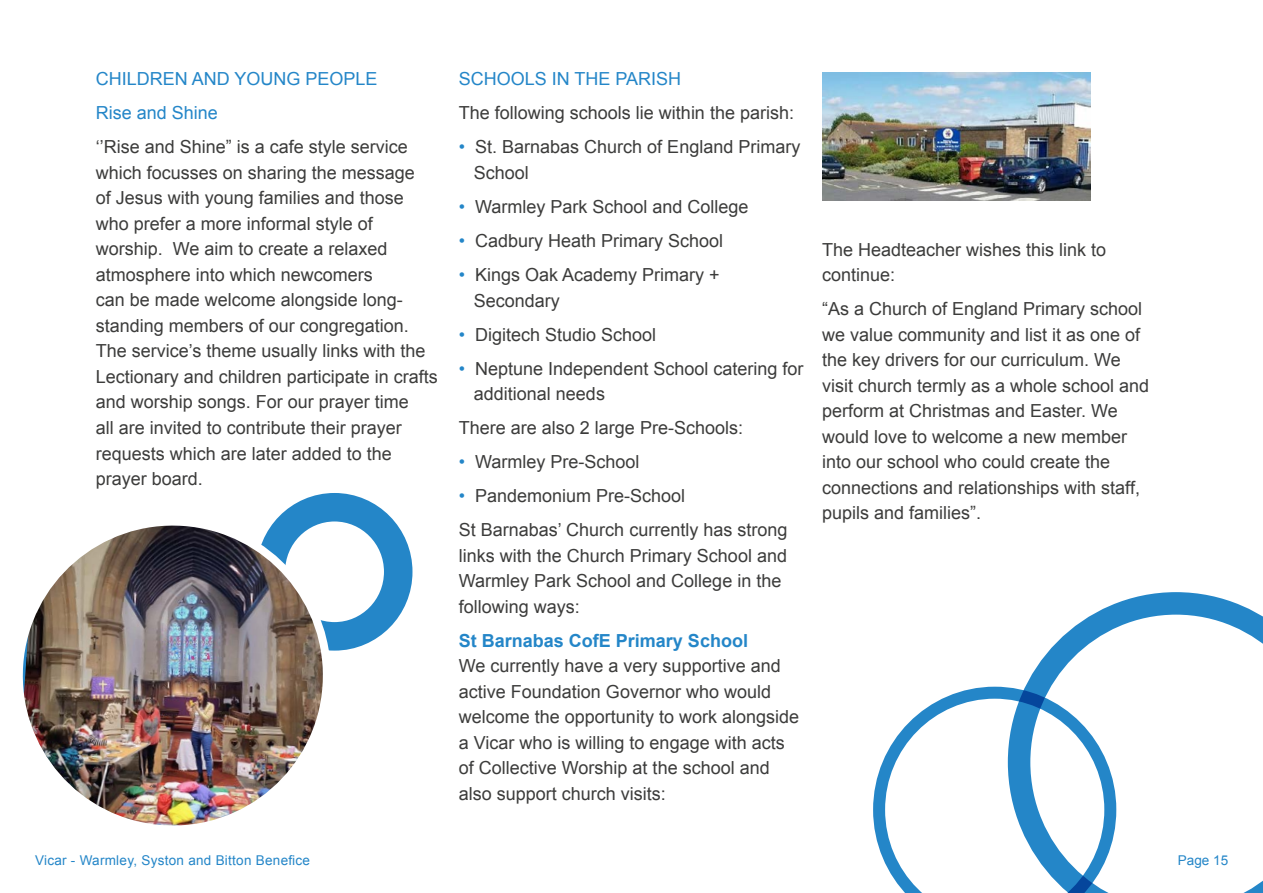
<style>
.page{position:relative;width:1263px;height:893px;background:#fff}
.page>*{position:absolute;margin:0;border:0;box-sizing:border-box;transform-origin:0 0}
.t1{font:18px/25.5px "Arial";color:#3c3c3b}
.t2{font:18px/34px "Arial";color:#2486c8}
.t3{font:700 18px "Arial";color:#2486c8}
.t4{font:13.5px "Arial";letter-spacing:.02em;color:#2486c8}
.s1{color:#2486c8}
</style>
<div class="page">
<img style="left:822px;top:72px;width:268px;height:129px">
<svg style="left:873px;top:687px;width:135px;height:206px"></svg>
<div style="left:257px;top:493px;width:155px;height:158px;border:28px solid #2486c8;border-radius:50%"></div>
<img style="left:22px;top:508px;width:319px;height:318px">
<svg style="left:1008px;top:592px;width:255px;height:301px"></svg>
<p class="t2" style="left:96px;top:62px;width:283px">CHILDREN AND YOUNG PEOPLE<br>Rise and Shine</p>
<p class="t1" style="left:96px;top:135px;width:344px">‘’Rise and Shine” is a cafe style service which focusses on sharing the message<br>of Jesus with young families and those who prefer a more informal style of worship. We aim to create a relaxed atmosphere into which newcomers<br>can be made welcome alongside long&shy;standing members of our congregation.<br>The service’s theme usually links with the Lectionary and children participate in crafts and worship songs. For our prayer time<br>all are invited to contribute their prayer requests which are later added to the prayer board.</p>
<p class="t2" style="left:459px;top:62px;width:224px">SCHOOLS IN THE PARISH</p>
<p class="t1" style="left:459px;top:101px;width:337px">The following schools lie within the parish:</p>
<p class="t1" style="left:474px;top:135px;width:328px;text-indent:-15px"><span class="s1">•</span> St. Barnabas Church of England Primary<br>School</p>
<p class="t1" style="left:459px;top:194px;width:291px"><span class="s1">•</span> Warmley Park School and College</p>
<p class="t1" style="left:459px;top:228px;width:266px"><span class="s1">•</span> Cadbury Heath Primary School</p>
<p class="t1" style="left:474px;top:262px;width:247px;text-indent:-15px"><span class="s1">•</span> Kings Oak Academy Primary +<br>Secondary</p>
<p class="t1" style="left:459px;top:322px;width:199px"><span class="s1">•</span> Digitech Studio School</p>
<p class="t1" style="left:474px;top:356px;width:331px;text-indent:-15px"><span class="s1">•</span> Neptune Independent School catering for additional needs</p>
<p class="t1" style="left:459px;top:415px;width:286px">There are also 2 large Pre-Schools:</p>
<p class="t1" style="left:459px;top:449px;width:182px"><span class="s1">•</span> Warmley Pre-School</p>
<p class="t1" style="left:459px;top:479px;width:330px;line-height:34px"><span class="s1">•</span> Pandemonium Pre-School<br>St Barnabas’ Church currently has strong</p>
<p class="t1" style="left:459px;top:543px;width:330px">links with the Church Primary School and<br>Warmley Park School and College in the following ways:</p>
<p class="t3" style="left:459px;top:628px;width:291px">St Barnabas CofE Primary School</p>
<p class="t1" style="left:459px;top:653px;width:342px">We currently have a very supportive and active Foundation Governor who would welcome the opportunity to work alongside a Vicar who is willing to engage with acts of Collective Worship at the school and also support church visits:</p>
<p class="t1" style="left:822px;top:237px;width:286px">The Headteacher wishes this link to continue:</p>
<p class="t1" style="left:822px;top:296px;width:329px">“As a Church of England Primary school we value community and list it as one of the key drivers for our curriculum. We visit church termly as a whole school and perform at Christmas and Easter. We would love to welcome a new member into our school who could create the connections and relationships with staff, pupils and families”.</p>
<p class="t4" style="left:35px;top:851px;width:276px">Vicar - Warmley, Syston and Bitton Benefice</p>
<p class="t4" style="left:1178px;top:851px;width:52px">Page 15</p>
</div>
